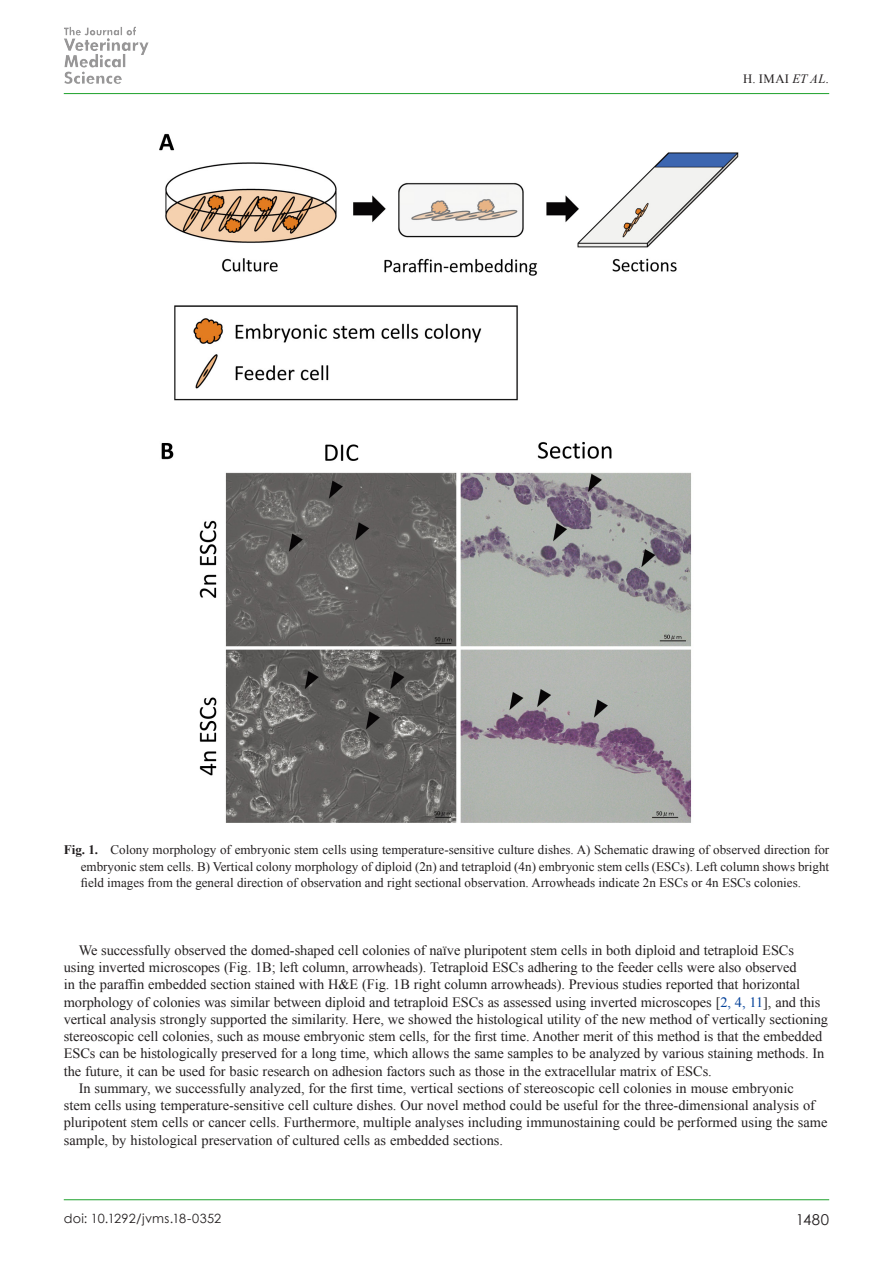
<style>
.page{position:relative;width:893px;height:1263px;background:#fff}
.page>*{position:absolute;margin:0;border:0;box-sizing:border-box;transform-origin:0 0}
.t1{font:15px "Century Gothic";color:#231f20}
.t2{font:14.25px "Times New Roman";letter-spacing:-.005em;color:#231f20}
.t3{font:13.05px/16.5px "Times New Roman";color:#231f20;text-align:justify}
.t4{font:12.75px "Century Gothic";letter-spacing:.02em;color:#231f20}
.t5{font:12.75px "Times New Roman";color:#231f20}
.s1{font-style:italic}
.s2{font-weight:700}
.s3{color:#003f98}
</style>
<div class="page">
<img style="left:64px;top:27px;width:74px;height:24px">
<hr style="left:64px;top:93px;width:765px;height:1px;background:#2aa738">
<hr style="left:64px;top:1199px;width:765px;height:1px;background:#2aa738">
<img style="left:159px;top:133px;width:580px;height:690px">
<p class="t5" style="left:743px;top:70px;width:87px">H. IMAI <span class="s1">ET AL.</span></p>
<p class="t3" style="left:81px;top:841px;width:750px;text-indent:-17px"><span class="s2">Fig. 1.</span> Colony morphology of embryonic stem cells using temperature-sensitive culture dishes. A) Schematic drawing of observed direction for embryonic stem cells. B) Vertical colony morphology of diploid (2n) and tetraploid (4n) embryonic stem cells (ESCs). Left column shows bright field images from the general direction of observation and right sectional observation. Arrowheads indicate 2n ESCs or 4n ESCs colonies.</p>
<p class="t2" style="left:79px;top:940px;width:717px">We successfully observed the domed-shaped cell colonies of naïve pluripotent stem cells in both diploid and tetraploid ESCs</p>
<p class="t2" style="left:64px;top:958px;width:734px">using inverted microscopes (Fig. 1B; left column, arrowheads). Tetraploid ESCs adhering to the feeder cells were also observed</p>
<p class="t2" style="left:64px;top:975px;width:738px">in the paraffin embedded section stained with H&amp;E (Fig. 1B right column arrowheads). Previous studies reported that horizontal</p>
<p class="t2" style="left:64px;top:992px;width:758px">morphology of colonies was similar between diploid and tetraploid ESCs as assessed using inverted microscopes [<span class="s3">2, 4, 11</span>], and this</p>
<p class="t2" style="left:64px;top:1009px;width:766px">vertical analysis strongly supported the similarity. Here, we showed the histological utility of the new method of vertically sectioning</p>
<p class="t2" style="left:64px;top:1027px;width:760px">stereoscopic cell colonies, such as mouse embryonic stem cells, for the first time. Another merit of this method is that the embedded</p>
<p class="t2" style="left:64px;top:1044px;width:762px">ESCs can be histologically preserved for a long time, which allows the same samples to be analyzed by various staining methods. In</p>
<p class="t2" style="left:64px;top:1061px;width:650px">the future, it can be used for basic research on adhesion factors such as those in the extracellular matrix of ESCs.</p>
<p class="t2" style="left:79px;top:1078px;width:717px">In summary, we successfully analyzed, for the first time, vertical sections of stereoscopic cell colonies in mouse embryonic</p>
<p class="t2" style="left:64px;top:1096px;width:753px">stem cells using temperature-sensitive cell culture dishes. Our novel method could be useful for the three-dimensional analysis of</p>
<p class="t2" style="left:64px;top:1113px;width:765px">pluripotent stem cells or cancer cells. Furthermore, multiple analyses including immunostaining could be performed using the same</p>
<p class="t2" style="left:64px;top:1130px;width:441px">sample, by histological preservation of cultured cells as embedded sections.</p>
<p class="t4" style="left:64px;top:1209px;width:159px">doi: 10.1292/jvms.18-0352</p>
<p class="t1" style="left:796px;top:1209px;width:35px">1480</p>
</div>
